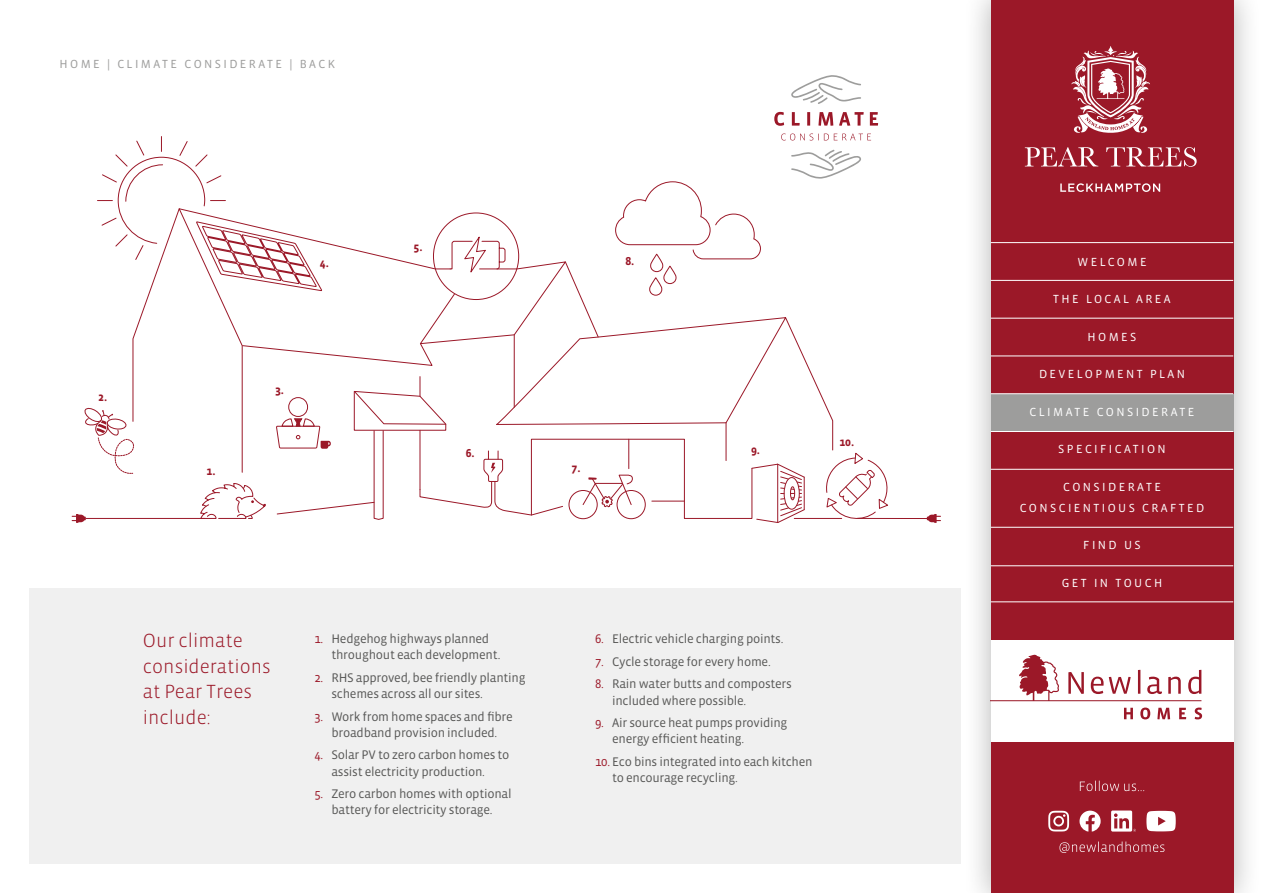
<style>
.page{position:relative;width:1263px;height:893px;background:#fff}
.page>*{position:absolute;margin:0;border:0;box-sizing:border-box;transform-origin:0 0}
.t1{font:300 19.5px/25.8px "Vista Sans";color:#9b1828}
.t2{font:12.75px/16.2px "Vista Sans";letter-spacing:-.02em;color:#575756}
.t3{font:12px/21px "Vista Sans";letter-spacing:.2em;color:#fff;text-align:center}
.t4{font:12px "Vista Sans";letter-spacing:.2em;color:#9d9d9c}
.t5{font:700 11.7px "Vista Sans";color:#9b1828}
.s1{color:#9b1828}
</style>
<div class="page">
<div style="left:30px;top:588px;width:931px;height:275px;background:#f0f0f0"></div>
<div style="left:962px;top:0;width:300px;height:893px;background:#000;opacity:.3"></div>
<div style="left:991px;top:0;width:242px;height:893px;background:#9b1828"></div>
<div style="left:991px;top:394px;width:242px;height:37px;background:#9d9d9c"></div>
<hr style="left:991px;top:280px;width:242px;height:1px;background:#fff">
<hr style="left:991px;top:242px;width:242px;height:1px;background:#fff">
<hr style="left:991px;top:318px;width:242px;height:1px;background:#fff">
<hr style="left:991px;top:602px;width:242px;height:1px;background:#fff">
<hr style="left:991px;top:565px;width:242px;height:1px;background:#fff">
<hr style="left:991px;top:527px;width:242px;height:1px;background:#fff">
<hr style="left:991px;top:469px;width:242px;height:1px;background:#fff">
<hr style="left:991px;top:431px;width:242px;height:1px;background:#fff">
<hr style="left:991px;top:393px;width:242px;height:1px;background:#fff">
<hr style="left:991px;top:356px;width:242px;height:1px;background:#fff">
<div style="left:991px;top:640px;width:242px;height:101px;background:#fff"></div>
<svg style="left:1124px;top:708px;width:9px;height:11px"></svg>
<svg style="left:1140px;top:708px;width:10px;height:11px"></svg>
<svg style="left:1157px;top:708px;width:13px;height:11px"></svg>
<svg style="left:1179px;top:708px;width:7px;height:11px"></svg>
<svg style="left:1195px;top:708px;width:7px;height:11px"></svg>
<svg style="left:991px;top:655px;width:210px;height:46px"></svg>
<svg style="left:1080px;top:781px;width:64px;height:10px"></svg>
<svg style="left:1059px;top:841px;width:105px;height:12px"></svg>
<svg style="left:1146px;top:811px;width:30px;height:20px"></svg>
<svg style="left:1079px;top:811px;width:22px;height:21px"></svg>
<svg style="left:1111px;top:810px;width:25px;height:22px"></svg>
<svg style="left:1048px;top:811px;width:21px;height:20px"></svg>
<svg style="left:1025px;top:46px;width:172px;height:146px"></svg>
<hr style="left:857px;top:518px;width:72px;height:1px;background:#9b1828">
<svg style="left:927px;top:514px;width:14px;height:9px"></svg>
<svg style="left:791px;top:75px;width:70px;height:29px"></svg>
<svg style="left:72px;top:134px;width:816px;height:389px"></svg>
<svg style="left:774px;top:112px;width:104px;height:14px"></svg>
<p class="t4" style="left:60px;top:58px;width:277px">HOME | CLIMATE CONSIDERATE | BACK</p>
<p class="t5" style="left:98px;top:391px;width:11px">2.</p>
<p class="t5" style="left:206px;top:465px;width:11px">1.</p>
<p class="t5" style="left:320px;top:257px;width:11px">4.</p>
<p class="t5" style="left:275px;top:384px;width:11px">3.</p>
<p class="t5" style="left:413px;top:241px;width:11px">5.</p>
<p class="t5" style="left:466px;top:447px;width:11px">6.</p>
<p class="t5" style="left:625px;top:255px;width:11px">8.</p>
<p class="t5" style="left:571px;top:463px;width:11px">7.</p>
<p class="t5" style="left:751px;top:444px;width:11px">9.</p>
<p class="t5" style="left:839px;top:436px;width:16px">10.</p>
<h1 class="t1" style="left:143px;top:628px;width:129px">Our climate considerations at Pear Trees include:</h1>
<p class="t2" style="left:331px;top:631px;width:170px;text-indent:-17px"><span class="s1">1.</span> Hedgehog highways planned throughout each development.</p>
<p class="t2" style="left:331px;top:670px;width:196px;text-indent:-17px"><span class="s1">2.</span> RHS approved, bee friendly planting schemes across all our sites.</p>
<p class="t2" style="left:314px;top:709px;width:200px;text-align:center"><span class="s1">3.</span> Work from home spaces and fibre broadband provision included.</p>
<p class="t2" style="left:314px;top:747px;width:196px;text-align:center"><span class="s1">4.</span> Solar PV to zero carbon homes to assist electricity production.</p>
<p class="t2" style="left:314px;top:786px;width:199px;text-align:center"><span class="s1">5.</span> Zero carbon homes with optional battery for electricity storage.</p>
<p class="t2" style="left:595px;top:631px;width:190px"><span class="s1">6.</span> Electric vehicle charging points.</p>
<p class="t2" style="left:595px;top:654px;width:177px"><span class="s1">7.</span> Cycle storage for every home.</p>
<p class="t2" style="left:612px;top:676px;width:181px;text-indent:-17px"><span class="s1">8.</span> Rain water butts and composters included where possible.</p>
<p class="t2" style="left:612px;top:715px;width:177px;text-indent:-17px"><span class="s1">9.</span> Air source heat pumps providing energy efficient heating.</p>
<p class="t2" style="left:612px;top:754px;width:202px;text-indent:-17px"><span class="s1">10.</span> Eco bins integrated into each kitchen to encourage recycling.</p>
<p class="t3" style="left:1077px;top:251px;width:71px">WELCOME</p>
<p class="t3" style="left:1053px;top:289px;width:119px">THE LOCAL AREA</p>
<p class="t3" style="left:1087px;top:326px;width:50px">HOMES</p>
<p class="t3" style="left:1039px;top:364px;width:148px">DEVELOPMENT PLAN</p>
<p class="t3" style="left:1030px;top:401px;width:166px">CLIMATE CONSIDERATE</p>
<p class="t3" style="left:1058px;top:439px;width:109px">SPECIFICATION</p>
<p class="t3" style="left:1020px;top:476px;width:186px">CONSIDERATE<br>CONSCIENTIOUS CRAFTED</p>
<p class="t3" style="left:1083px;top:535px;width:59px">FIND US</p>
<p class="t3" style="left:1062px;top:572px;width:102px">GET IN TOUCH</p>
</div>
